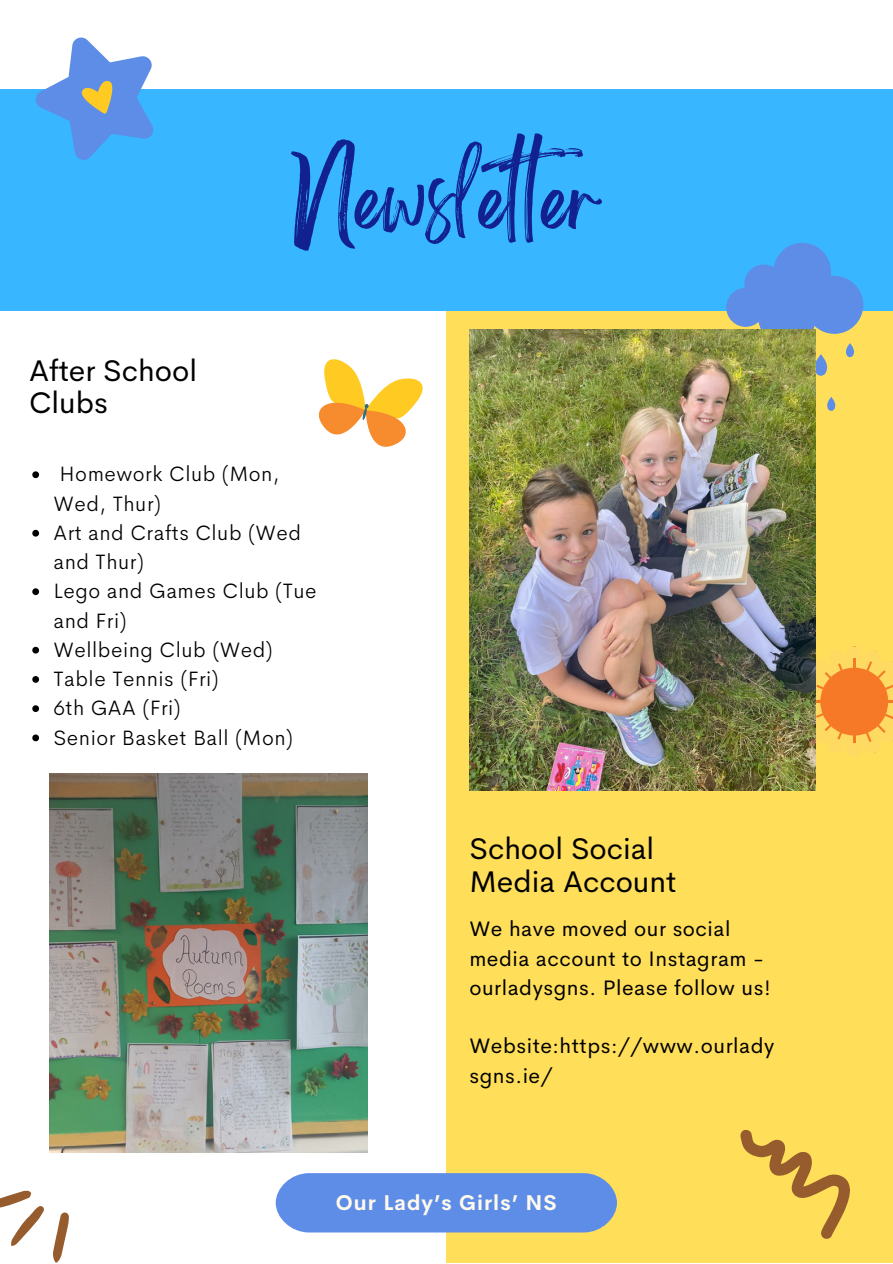
<style>
.page{position:relative;width:893px;height:1264px;background:#fff}
.page>*{position:absolute;margin:0;border:0;box-sizing:border-box;transform-origin:0 0}
.t1{font:72px "Brightwall";color:#122190}
.t2{font:30px/32.5px "Cerebri Sans";color:#000}
.t3{font:300 21px/29.2px "Cerebri Sans";letter-spacing:.025em;color:#000}
.t4{font:21px/29.2px "Cerebri Sans";letter-spacing:.025em;color:#000}
.t5{font:700 21px "Cerebri Sans";letter-spacing:.05em;color:#fffaeb}
</style>
<div class="page">
<div style="left:446px;top:308px;width:446px;height:954px;background:#ffde59"></div>
<div style="left:0;top:89px;width:892px;height:222px;background:#38b6ff"></div>
<svg style="left:740px;top:1129px;width:109px;height:110px"></svg>
<div style="left:846px;top:646px;width:16px;height:110px;background:#ffda63;border-radius:8px"></div>
<svg style="left:815px;top:649px;width:77px;height:105px"></svg>
<div style="left:820px;top:667px;width:68px;height:68px;background:#f57927;border-radius:50%"></div>
<svg style="left:318px;top:359px;width:105px;height:88px"></svg>
<svg style="left:726px;top:243px;width:137px;height:203px"></svg>
<svg style="left:36px;top:37px;width:118px;height:123px"></svg>
<svg style="left:0;top:1190px;width:69px;height:72px"></svg>
<div style="left:276px;top:1173px;width:341px;height:59px;background:#5e8de8"></div>
<img style="left:50px;top:774px;width:317px;height:378px">
<img style="left:469px;top:329px;width:346px;height:461px">
<svg style="left:32px;top:471px;width:7px;height:7px"></svg>
<svg style="left:32px;top:530px;width:7px;height:6px"></svg>
<svg style="left:32px;top:588px;width:7px;height:7px"></svg>
<svg style="left:32px;top:646px;width:7px;height:7px"></svg>
<svg style="left:32px;top:676px;width:7px;height:6px"></svg>
<svg style="left:32px;top:705px;width:7px;height:7px"></svg>
<svg style="left:32px;top:734px;width:7px;height:7px"></svg>
<p class="t2" style="left:29px;top:354px;width:169px">After School<br>Clubs</p>
<p class="t1" style="left:293px;top:174px;width:308px">Newsleter</p>
<p class="t3" style="left:53px;top:459px;width:227px">Homework Club (Mon,<br>Wed, Thur)</p>
<p class="t3" style="left:53px;top:518px;width:249px">Art and Crafts Club (Wed and Thur)</p>
<p class="t3" style="left:53px;top:576px;width:264px">Lego and Games Club (Tue and Fri)</p>
<p class="t3" style="left:53px;top:635px;width:221px">Wellbeing Club (Wed)</p>
<p class="t3" style="left:53px;top:664px;width:167px">Table Tennis (Fri)</p>
<p class="t3" style="left:53px;top:693px;width:129px">6th GAA (Fri)</p>
<p class="t3" style="left:53px;top:722px;width:241px">Senior Basket Ball (Mon)</p>
<p class="t2" style="left:469px;top:832px;width:208px">School Social<br>Media Account</p>
<p class="t4" style="left:469px;top:914px;width:303px">We have moved our social media account to Instagram - ourladysgns. Please follow us!</p>
<p class="t4" style="left:469px;top:1031px;width:306px">Website:https://www.ourlady sgns.ie/</p>
<p class="t5" style="left:336px;top:1188px;width:222px">Our Lady’s Girls’ NS</p>
</div>
